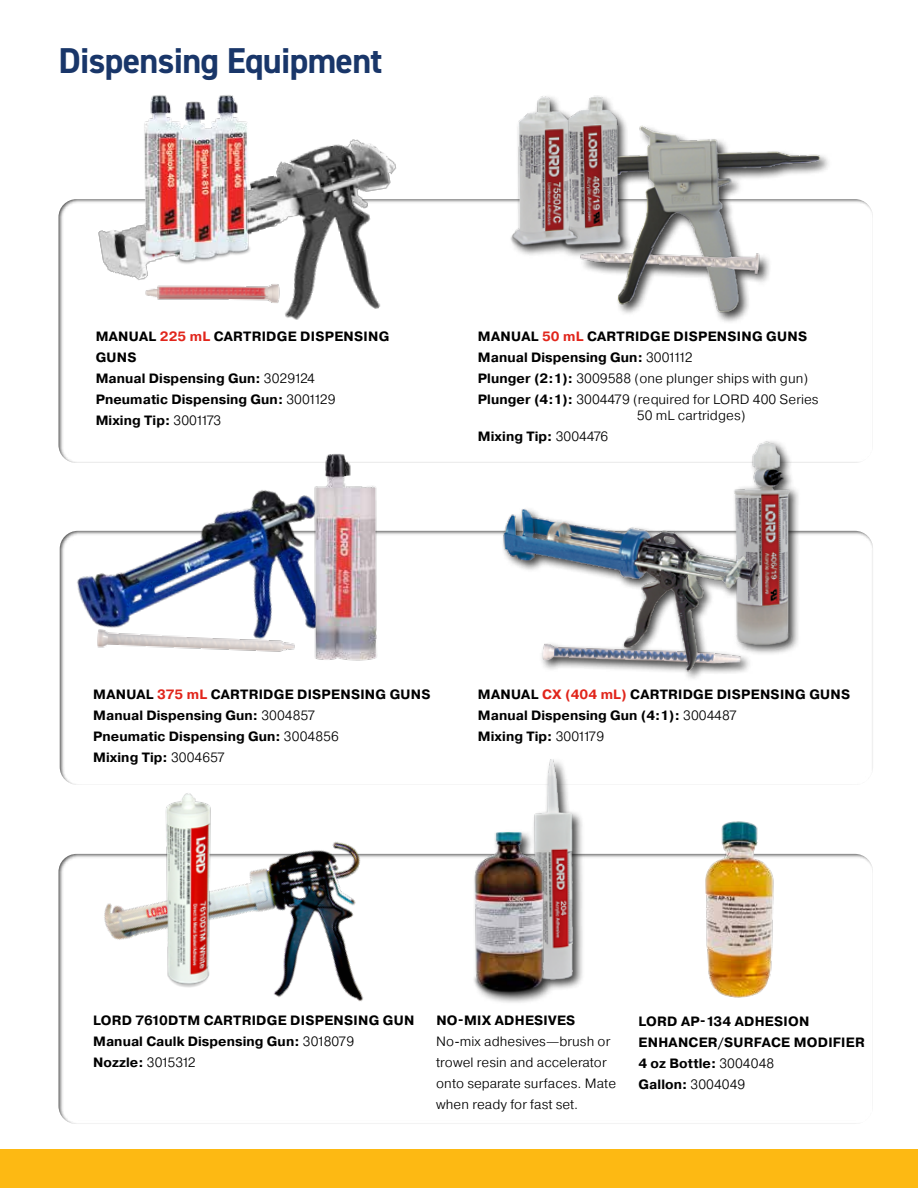
<style>
.page{position:relative;width:918px;height:1188px;background:#fff}
.page>*{position:absolute;margin:0;border:0;box-sizing:border-box;transform-origin:0 0}
.t1{font:700 36px "DIN2014";letter-spacing:-.02em;color:#193669}
.t2{font:700 13.5px/21px "Pragmatica";letter-spacing:.01em;color:#000}
.t3{font:300 13.5px/21px "Pragmatica";letter-spacing:.005em;color:#000}
.s1{color:#e1251b}
.s2{font-weight:300}
</style>
<div class="page">
<div style="left:472px;top:756px;width:113px;height:251px;background:#000;opacity:.75"></div>
<img style="left:532px;top:759px;width:44px;height:224px">
<img style="left:472px;top:832px;width:75px;height:165px">
<img style="left:549px;top:441px;width:324px;height:218px">
<img style="left:487px;top:497px;width:287px;height:180px">
<img style="left:640px;top:125px;width:185px;height:195px">
<img style="left:609px;top:101px;width:31px;height:146px">
<img style="left:471px;top:95px;width:138px;height:161px">
<img style="left:576px;top:247px;width:193px;height:32px">
<img style="left:593px;top:248px;width:90px;height:72px">
<div style="left:0;top:1150px;width:918px;height:38px;background:#fdb913"></div>
<img style="left:79px;top:139px;width:346px;height:181px">
<img style="left:131px;top:95px;width:126px;height:172px">
<img style="left:59px;top:490px;width:232px;height:205px">
<img style="left:291px;top:454px;width:109px;height:207px">
<img style="left:76px;top:784px;width:357px;height:217px">
<img style="left:159px;top:784px;width:56px;height:207px">
<img style="left:680px;top:821px;width:139px;height:177px">
<h1 class="t1" style="left:58px;top:37px;width:325px">Dispensing Equipment</h1>
<p class="t2" style="left:96px;top:326px;width:295px">MANUAL <span class="s1">225 mL</span> CARTRIDGE DISPENSING<br>GUNS<br>Manual Dispensing Gun: <span class="s2">3029124<br></span>Pneumatic Dispensing Gun: <span class="s2">3001129<br></span>Mixing Tip: <span class="s2">3001173</span></p>
<p class="t2" style="left:478px;top:326px;width:342px">MANUAL <span class="s1">50 mL</span> CARTRIDGE DISPENSING GUNS Manual Dispensing Gun: <span class="s2">3001112<br></span>Plunger (2:1): <span class="s2">3009588 (one plunger ships with gun)<br></span>Plunger (4:1): <span class="s2">3004479 (required for LORD 400 Series</span></p>
<p class="t3" style="left:637px;top:405px;width:110px">50 mL cartridges)</p>
<p class="t2" style="left:478px;top:426px;width:132px">Mixing Tip: <span class="s2">3004476</span></p>
<p class="t2" style="left:93px;top:684px;width:339px">MANUAL <span class="s1">375 mL</span> CARTRIDGE DISPENSING GUNS<br>Manual Dispensing Gun: <span class="s2">3004857<br></span>Pneumatic Dispensing Gun: <span class="s2">3004856<br></span>Mixing Tip: <span class="s2">3004657</span></p>
<p class="t2" style="left:478px;top:684px;width:374px">MANUAL <span class="s1">CX (404 mL)</span> CARTRIDGE DISPENSING GUNS<br>Manual Dispensing Gun (4:1): <span class="s2">3004487<br></span>Mixing Tip: <span class="s2">3001179</span></p>
<p class="t2" style="left:93px;top:1010px;width:323px">LORD 7610DTM CARTRIDGE DISPENSING GUN<br>Manual Caulk Dispensing Gun: <span class="s2">3018079<br></span>Nozzle: <span class="s2">3015312</span></p>
<p class="t2" style="left:436px;top:1010px;width:140px">NO-MIX ADHESIVES</p>
<p class="t3" style="left:436px;top:1030px;width:181px">No-mix adhesives—brush or trowel resin and accelerator onto separate surfaces. Mate when ready for fast set.</p>
<p class="t2" style="left:639px;top:1011px;width:228px">LORD AP-134 ADHESION<br>ENHANCER/SURFACE MODIFIER<br>4 oz Bottle: <span class="s2">3004048<br></span>Gallon: <span class="s2">3004049</span></p>
</div>
